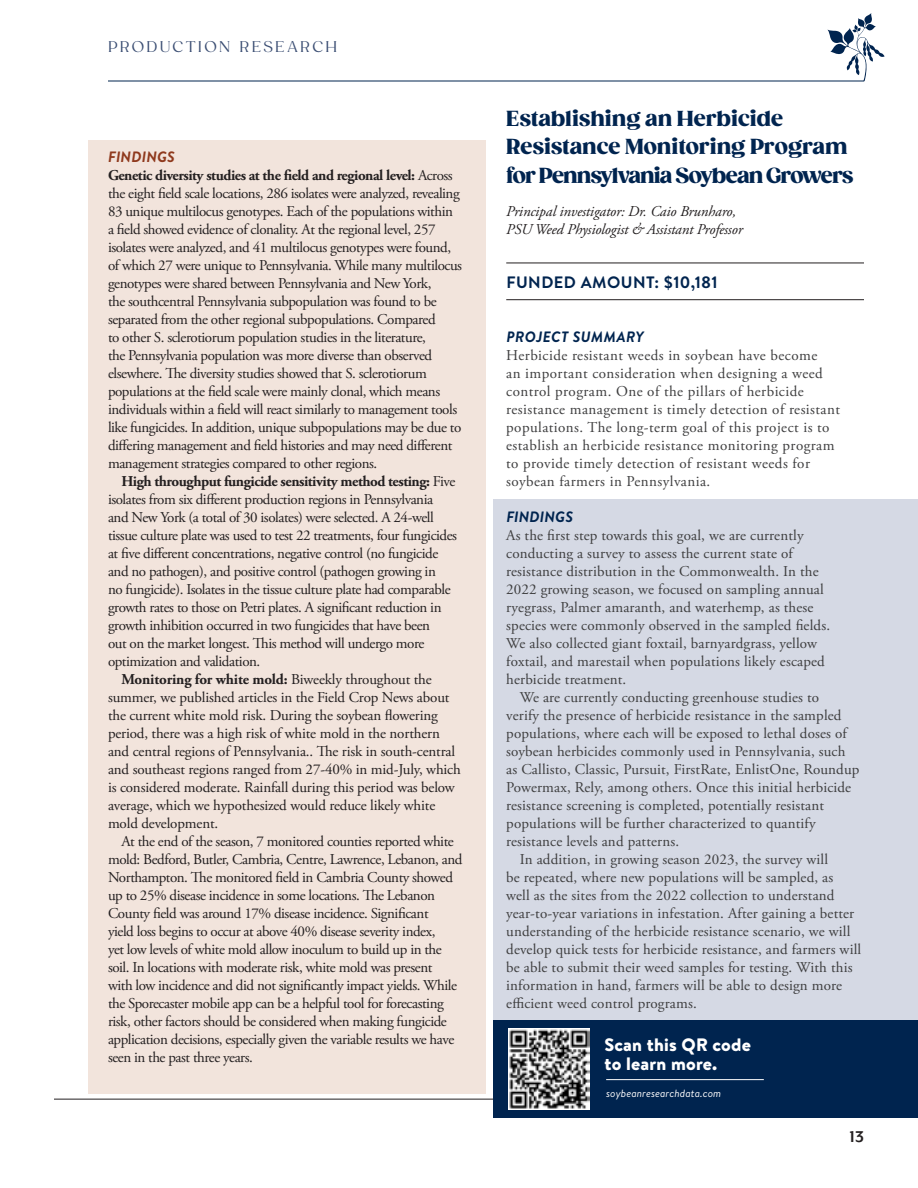
<style>
.page{position:relative;width:918px;height:1188px;background:#fff}
.page>*{position:absolute;margin:0;border:0;box-sizing:border-box;transform-origin:0 0}
.t1{font:900 21px/28.5px "Gazpacho";color:#00244f}
.t2{font:900 18px/19.5px "Brandon Text";letter-spacing:.01em;color:#fff}
.t3{font:700 18px "Mr Eaves Mod OT";color:#231f20}
.t4{font:700 16.5px "Brandon Text";letter-spacing:.03em;color:#00244f}
.t5{font:15px/18px "Adobe Garamond Pro";letter-spacing:-.03em;color:#231f20}
.t6{font:15px/18px "Adobe Garamond Pro";letter-spacing:.01em;color:#3e3e3f}
.t7{font:15px/18px "Adobe Garamond Pro";letter-spacing:-.01em;color:#231f20}
.t8{font:15px/18px "Adobe Garamond Pro";letter-spacing:.03em;color:#3e3e3f}
.t9{font:italic 15px/18px "Adobe Garamond Pro";letter-spacing:-.01em;color:#231f20}
.t10{font:15px "Gazpacho";letter-spacing:.15em;color:#3b4e73}
.t11{font:italic 700 15px "Brandon Text";letter-spacing:.03em;color:#00244f}
.t12{font:italic 700 15px "Brandon Text";letter-spacing:.01em;color:#8f391d}
.t13{font:italic 10.5px "Brandon Text";letter-spacing:.01em;color:#fff}
.s1{font-weight:700}
.s2{font-family:"Brandon Text";font-weight:700;font-style:italic;color:#00244f}
</style>
<div class="page">
<hr style="left:54px;top:1099px;width:810px;height:1px;background:#231f20">
<div style="left:494px;top:500px;width:424px;height:523px;background:#d5d9e4"></div>
<div style="left:89px;top:140px;width:397px;height:954px;background:#f2e4dc"></div>
<hr style="left:506px;top:299px;width:358px;height:1px;background:#231f20">
<hr style="left:506px;top:263px;width:358px;height:1px;background:#231f20">
<hr style="left:108px;top:81px;width:756px;height:1px;background:#00244f">
<svg style="left:827px;top:13px;width:58px;height:68px"></svg>
<div style="left:493px;top:1021px;width:425px;height:97px;background:#00244f"></div>
<img style="left:508px;top:1028px;width:81px;height:81px">
<hr style="left:606px;top:1079px;width:158px;height:1px;background:#fff">
<p class="t10" style="left:108px;top:37px;width:231px">PRODUCTION RESEARCH</p>
<p class="t12" style="left:108px;top:146px;width:68px">FINDINGS</p>
<p class="t5" style="left:108px;top:167px;width:356px"><span class="s1">Genetic diversity studies at the field and regional level:</span> Across the eight field scale locations, 286 isolates were analyzed, revealing 83 unique multilocus genotypes. Each of the populations within a field showed evidence of clonality. At the regional level, 257 isolates were analyzed, and 41 multilocus genotypes were found, of which 27 were unique to Pennsylvania. While many multilocus genotypes were shared between Pennsylvania and New York,<br>the southcentral Pennsylvania subpopulation was found to be separated from the other regional subpopulations. Compared<br>to other S. sclerotiorum population studies in the literature,<br>the Pennsylvania population was more diverse than observed elsewhere. The diversity studies showed that S. sclerotiorum populations at the field scale were mainly clonal, which means individuals within a field will react similarly to management tools like fungicides. In addition, unique subpopulations may be due to differing management and field histories and may need different management strategies compared to other regions.</p>
<p class="t5" style="left:108px;top:473px;width:351px;text-indent:14px"><span class="s1">High throughput fungicide sensitivity method testing:</span> Five isolates from six different production regions in Pennsylvania and New York (a total of 30 isolates) were selected. A 24-well tissue culture plate was used to test 22 treatments, four fungicides at five different concentrations, negative control (no fungicide and no pathogen), and positive control (pathogen growing in<br>no fungicide). Isolates in the tissue culture plate had comparable growth rates to those on Petri plates. A significant reduction in growth inhibition occurred in two fungicides that have been<br>out on the market longest. This method will undergo more optimization and validation.</p>
<p class="t7" style="left:108px;top:671px;width:354px;text-indent:14px"><span class="s1">Monitoring for white mold:</span> Biweekly throughout the summer, we published articles in the Field Crop News about the current white mold risk. During the soybean flowering period, there was a high risk of white mold in the northern and central regions of Pennsylvania.. The risk in south-central and southeast regions ranged from 27-40% in mid-July, which is considered moderate. Rainfall during this period was below average, which we hypothesized would reduce likely white mold development.</p>
<p class="t5" style="left:108px;top:833px;width:356px;text-indent:14px">At the end of the season, 7 monitored counties reported white mold: Bedford, Butler, Cambria, Centre, Lawrence, Lebanon, and Northampton. The monitored field in Cambria County showed up to 25% disease incidence in some locations. The Lebanon County field was around 17% disease incidence. Significant<br>yield loss begins to occur at above 40% disease severity index,<br>yet low levels of white mold allow inoculum to build up in the soil. In locations with moderate risk, white mold was present<br>with low incidence and did not significantly impact yields. While the Sporecaster mobile app can be a helpful tool for forecasting risk, other factors should be considered when making fungicide application decisions, especially given the variable results we have seen in the past three years.</p>
<p class="t1" style="left:506px;top:104px;width:349px">Establishing an Herbicide<br>Resistance Monitoring Program for Pennsylvania Soybean Growers</p>
<p class="t9" style="left:506px;top:203px;width:238px">Principal investigator: Dr. Caio Brunharo,<br>PSU Weed Physiologist &amp; Assistant Professor</p>
<p class="t4" style="left:506px;top:271px;width:213px">FUNDED AMOUNT: $10,181</p>
<p class="t11" style="left:506px;top:326px;width:139px">PROJECT SUMMARY</p>
<p class="t8" style="left:506px;top:347px;width:335px">Herbicide resistant weeds in soybean have become<br>an important consideration when designing a weed control program. One of the pillars of herbicide resistance management is timely detection of resistant populations. The long-term goal of this project is to establish an herbicide resistance monitoring program to provide timely detection of resistant weeds for soybean farmers in Pennsylvania.</p>
<p class="t6" style="left:506px;top:509px;width:325px"><span class="s2">FINDINGS<br></span>As the first step towards this goal, we are currently conducting a survey to assess the current state of resistance distribution in the Commonwealth. In the 2022 growing season, we focused on sampling annual ryegrass, Palmer amaranth, and waterhemp, as these species were commonly observed in the sampled fields.<br>We also collected giant foxtail, barnyardgrass, yellow foxtail, and marestail when populations likely escaped herbicide treatment.</p>
<p class="t6" style="left:506px;top:689px;width:355px;text-indent:14px">We are currently conducting greenhouse studies to<br>verify the presence of herbicide resistance in the sampled populations, where each will be exposed to lethal doses of soybean herbicides commonly used in Pennsylvania, such as Callisto, Classic, Pursuit, FirstRate, EnlistOne, Roundup Powermax, Rely, among others. Once this initial herbicide resistance screening is completed, potentially resistant populations will be further characterized to quantify resistance levels and patterns.</p>
<p class="t6" style="left:506px;top:851px;width:357px;text-indent:14px">In addition, in growing season 2023, the survey will<br>be repeated, where new populations will be sampled, as<br>well as the sites from the 2022 collection to understand year-to-year variations in infestation. After gaining a better understanding of the herbicide resistance scenario, we will develop quick tests for herbicide resistance, and farmers will be able to submit their weed samples for testing. With this information in hand, farmers will be able to design more efficient weed control programs.</p>
<p class="t2" style="left:604px;top:1034px;width:148px">Scan this QR code to learn more.</p>
<p class="t13" style="left:606px;top:1086px;width:117px">soybeanresearchdata.com</p>
<p class="t3" style="left:850px;top:1126px;width:16px">13</p>
</div>
